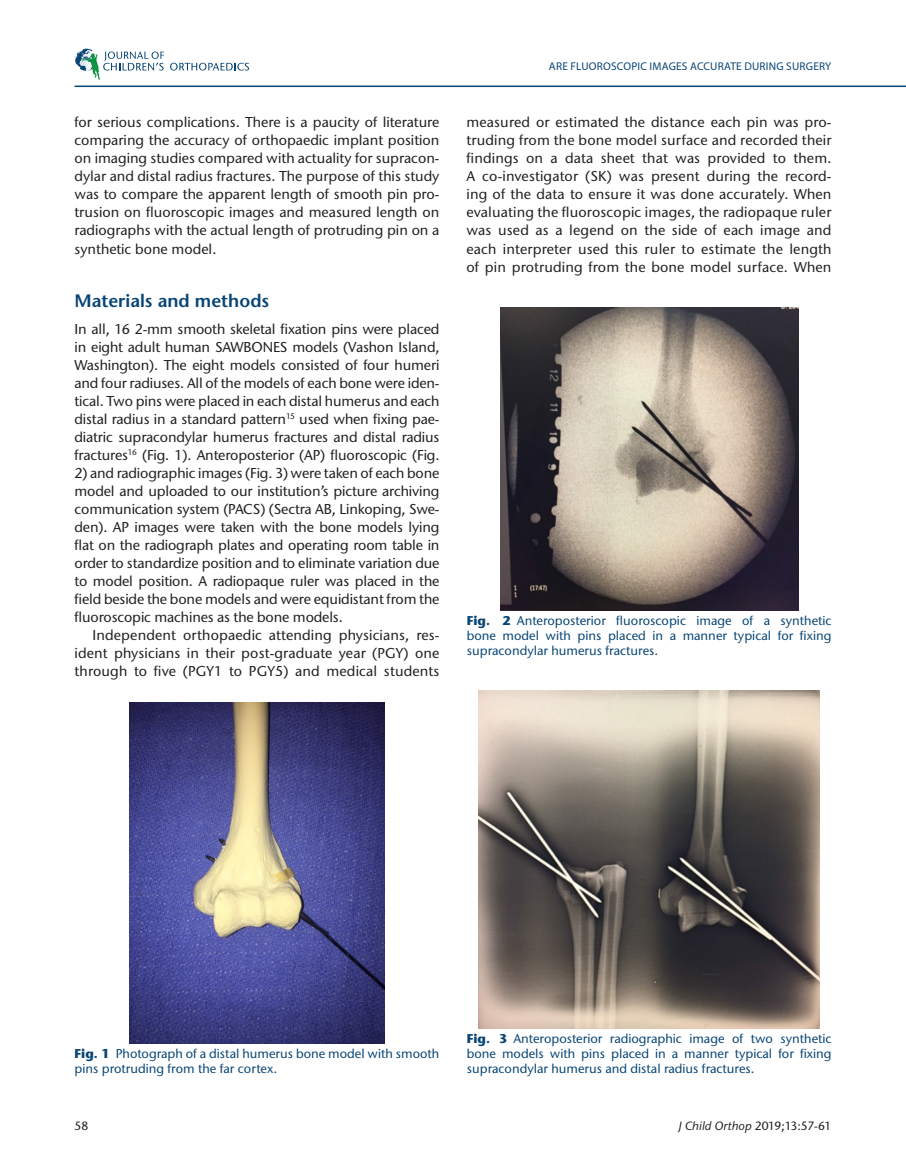
<style>
.page{position:relative;width:906px;height:1170px;background:#fff}
.page>*{position:absolute;margin:0;border:0;box-sizing:border-box;transform-origin:0 0}
.jrnlHead1{font:600 18px "Stone Sans Std";color:#084575}
.TXI{font:500 14.25px/18px "Stone Sans Pro ITC";letter-spacing:.01em;color:#231f20;text-align:justify}
.TXT{font:500 14.25px/18px "Stone Sans Pro ITC";letter-spacing:-.01em;color:#231f20;text-align:justify}
.jrnlFigCaption{font:500 12.75px/15px "Stone Sans Pro ITC";color:#084575;text-align:justify}
.jrnlLFH-TXT{font:500 12px "Stone Sans Pro ITC";letter-spacing:-.035em;color:#231f20}
.t1{font:11.25px "Myriad Pro";letter-spacing:.02em;color:#084575}
.s1{font-family:"Stone Sans Std";font-weight:700}
.s2{font-style:italic}
</style>
<div class="page">
<svg style="left:170px;top:63px;width:79px;height:8px"></svg>
<div style="left:74px;top:48px;width:24px;height:24px;border:1px solid #fff;border-radius:50%"></div>
<svg style="left:75px;top:49px;width:89px;height:31px"></svg>
<hr style="left:74px;top:86px;width:832px;height:1px;background:#084575">
<img style="left:129px;top:702px;width:256px;height:341px">
<img style="left:500px;top:307px;width:298px;height:303px">
<img style="left:479px;top:690px;width:340px;height:338px">
<p class="TXI" style="left:74px;top:113px;width:366px">for serious complications. There is a paucity of literature comparing the accuracy of orthopaedic implant position on imaging studies compared with actuality for supracon&shy;dylar and distal radius fractures. The purpose of this study was to compare the apparent length of smooth pin pro&shy;trusion on fluoroscopic images and measured length on radiographs with the actual length of protruding pin on a synthetic bone model.</p>
<p class="jrnlHead1" style="left:74px;top:290px;width:196px">Materials and methods</p>
<p class="TXT" style="left:74px;top:320px;width:366px">In all, 16 2-mm smooth skeletal fixation pins were placed in eight adult human SAWBONES models (Vashon Island, Washington). The eight models consisted of four humeri and four radiuses. All of the models of each bone were iden&shy;tical. Two pins were placed in each distal humerus and each distal radius in a standard pattern<sup>15</sup> used when fixing pae&shy;diatric supracondylar humerus fractures and distal radius fractures<sup>16</sup> (Fig. 1). Anteroposterior (AP) fluoroscopic (Fig.</p>
<p class="TXT" style="left:74px;top:464px;width:366px">2) and radiographic images (Fig. 3) were taken of each bone model and uploaded to our institution’s picture archiving communication system (PACS) (Sectra AB, Linkoping, Swe&shy;den). AP images were taken with the bone models lying flat on the radiograph plates and operating room table in order to standardize position and to eliminate variation due to model position. A radiopaque ruler was placed in the field beside the bone models and were equidistant from the fluoroscopic machines as the bone models.</p>
<p class="TXI" style="left:74px;top:626px;width:366px;text-indent:18px">Independent orthopaedic attending physicians, res&shy;ident physicians in their post-graduate year (PGY) one through to five (PGY1 to PGY5) and medical students</p>
<p class="t1" style="left:549px;top:60px;width:284px">ARE FLUOROSCOPIC IMAGES ACCURATE DURING SURGERY</p>
<p class="TXI" style="left:466px;top:113px;width:366px">measured or estimated the distance each pin was pro&shy;truding from the bone model surface and recorded their findings on a data sheet that was provided to them.<br>A co-investigator (SK) was present during the record&shy;ing of the data to ensure it was done accurately. When evaluating the fluoroscopic images, the radiopaque ruler was used as a legend on the side of each image and each interpreter used this ruler to estimate the length of pin protruding from the bone model surface. When</p>
<p class="jrnlFigCaption" style="left:467px;top:613px;width:366px"><span class="s1">Fig. 2</span> Anteroposterior fluoroscopic image of a synthetic bone model with pins placed in a manner typical for fixing supracondylar humerus fractures.</p>
<p class="jrnlFigCaption" style="left:75px;top:1046px;width:366px"><span class="s1">Fig. 1</span> Photograph of a distal humerus bone model with smooth pins protruding from the far cortex.</p>
<p class="jrnlFigCaption" style="left:467px;top:1031px;width:366px"><span class="s1">Fig. 3</span> Anteroposterior radiographic image of two synthetic bone models with pins placed in a manner typical for fixing supracondylar humerus and distal radius fractures.</p>
<p class="jrnlLFH-TXT" style="left:75px;top:1118px;width:15px">58</p>
<p class="jrnlLFH-TXT" style="left:678px;top:1118px;width:154px"><span class="s2">J Child Orthop</span> 2019;13:57-61</p>
</div>
